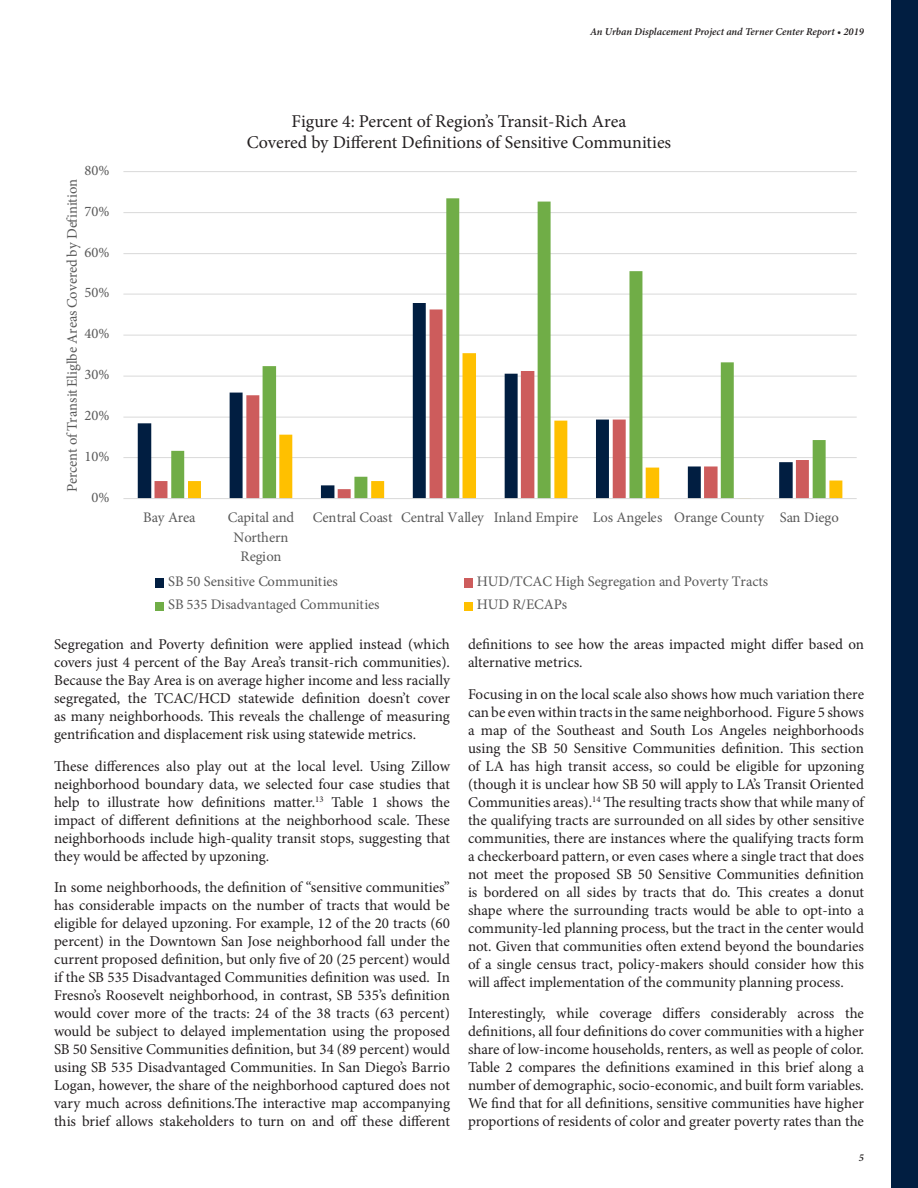
<style>
.page{position:relative;width:918px;height:1188px;background:#fff}
.page>*{position:absolute;margin:0;border:0;box-sizing:border-box;transform-origin:0 0}
.Figure_Title{font:18px "Minion Pro";color:#231f20}
.Body{font:15px/18px "Minion Pro";color:#231f20;text-align:justify}
.t1{font:14.55px/19.4px "Minion Pro";letter-spacing:-.005em;color:#595959;text-align:center}
.t2{font:italic 600 10.5px "Minion Pro";color:#231f20}
</style>
<div class="page">
<div style="left:891px;top:0;width:27px;height:1188px;background:#011e41"></div>
<hr style="left:123px;top:457px;width:734px;height:1px;background:#d9d9d9">
<hr style="left:123px;top:417px;width:734px;height:1px;background:#d9d9d9">
<hr style="left:123px;top:376px;width:734px;height:1px;background:#d9d9d9">
<hr style="left:123px;top:335px;width:734px;height:1px;background:#d9d9d9">
<hr style="left:123px;top:294px;width:734px;height:1px;background:#d9d9d9">
<hr style="left:123px;top:253px;width:734px;height:1px;background:#d9d9d9">
<hr style="left:123px;top:212px;width:734px;height:1px;background:#d9d9d9">
<hr style="left:123px;top:171px;width:734px;height:1px;background:#d9d9d9">
<svg style="left:138px;top:334px;width:17px;height:164px"></svg>
<svg style="left:171px;top:198px;width:655px;height:300px"></svg>
<svg style="left:188px;top:353px;width:654px;height:145px"></svg>
<hr style="left:123px;top:498px;width:734px;height:1px;background:#d9d9d9">
<div style="left:156px;top:578px;width:8px;height:9px;background:#011e41"></div>
<div style="left:464px;top:578px;width:9px;height:9px;background:#cd5c5c"></div>
<div style="left:156px;top:602px;width:8px;height:9px;background:#70ad47"></div>
<div style="left:464px;top:602px;width:9px;height:9px;background:#ffc000"></div>
<p class="t2" style="left:590px;top:24px;width:275px">An Urban Displacement Project and Terner Center Report • 2019</p>
<p class="t1" style="left:84px;top:161px;width:27px">80%</p>
<p class="t1" style="left:63px;top:492px;width:314px;rotate:-90deg">Percent of Transit Eliglbe Areas Covered by Definition</p>
<p class="t1" style="left:84px;top:201px;width:27px">70%</p>
<p class="t1" style="left:84px;top:242px;width:27px">60%</p>
<p class="t1" style="left:84px;top:283px;width:27px">50%</p>
<p class="t1" style="left:84px;top:324px;width:27px">40%</p>
<p class="t1" style="left:84px;top:365px;width:27px">30%</p>
<p class="t1" style="left:84px;top:406px;width:27px">20%</p>
<p class="t1" style="left:84px;top:447px;width:27px">10%</p>
<p class="t1" style="left:91px;top:487px;width:20px">0%</p>
<p class="Figure_Title" style="left:292px;top:109px;width:336px">Figure 4: Percent of Region’s Transit-Rich Area</p>
<p class="Figure_Title" style="left:247px;top:131px;width:426px">Covered by Different Definitions of Sensitive Communities</p>
<p class="t1" style="left:143px;top:508px;width:54px">Bay Area</p>
<p class="t1" style="left:228px;top:508px;width:68px">Capital and<br>Northern<br>Region</p>
<p class="t1" style="left:313px;top:508px;width:528px">Central Coast Central Valley Inland Empire Los Angeles Orange County San Diego</p>
<p class="t1" style="left:168px;top:572px;width:171px">SB 50 Sensitive Communities</p>
<p class="t1" style="left:477px;top:572px;width:293px">HUD/TCAC High Segregation and Poverty Tracts</p>
<p class="t1" style="left:168px;top:595px;width:213px">SB 535 Disadvantaged Communities</p>
<p class="t1" style="left:477px;top:595px;width:92px">HUD R/ECAPs</p>
<p class="Body" style="left:54px;top:636px;width:398px">Segregation and Poverty definition were applied instead (which covers just 4 percent of the Bay Area’s transit-rich communities).<br>Because the Bay Area is on average higher income and less racially segregated, the TCAC/HCD statewide definition doesn’t cover as many neighborhoods. This reveals the challenge of measuring gentrification and displacement risk using statewide metrics.</p>
<p class="Body" style="left:54px;top:757px;width:398px">These differences also play out at the local level. Using Zillow neighborhood boundary data, we selected four case studies that help to illustrate how definitions matter.<sup>13</sup> Table 1 shows the impact of different definitions at the neighborhood scale. These neighborhoods include high-quality transit stops, suggesting that they would be affected by upzoning.</p>
<p class="Body" style="left:54px;top:879px;width:398px">In some neighborhoods, the definition of “sensitive communities” has considerable impacts on the number of tracts that would be eligible for delayed upzoning. For example, 12 of the 20 tracts (60 percent) in the Downtown San Jose neighborhood fall under the current proposed definition, but only five of 20 (25 percent) would if the SB 535 Disadvantaged Communities definition was used. In Fresno’s Roosevelt neighborhood, in contrast, SB 535’s definition would cover more of the tracts: 24 of the 38 tracts (63 percent) would be subject to delayed implementation using the proposed SB 50 Sensitive Communities definition, but 34 (89 percent) would using SB 535 Disadvantaged Communities. In San Diego’s Barrio Logan, however, the share of the neighborhood captured does not vary much across definitions.The interactive map accompanying this brief allows stakeholders to turn on and off these different</p>
<p class="Body" style="left:468px;top:636px;width:398px">definitions to see how the areas impacted might differ based on alternative metrics.</p>
<p class="Body" style="left:468px;top:685px;width:398px">Focusing in on the local scale also shows how much variation there can be even within tracts in the same neighborhood. Figure 5 shows a map of the Southeast and South Los Angeles neighborhoods using the SB 50 Sensitive Communities definition. This section of LA has high transit access, so could be eligible for upzoning (though it is unclear how SB 50 will apply to LA’s Transit Oriented Communities areas).<sup>14</sup> The resulting tracts show that while many of the qualifying tracts are surrounded on all sides by other sensitive communities, there are instances where the qualifying tracts form a checkerboard pattern, or even cases where a single tract that does not meet the proposed SB 50 Sensitive Communities definition is bordered on all sides by tracts that do. This creates a donut shape where the surrounding tracts would be able to opt-into a community-led planning process, but the tract in the center would not. Given that communities often extend beyond the boundaries of a single census tract, policy-makers should consider how this will affect implementation of the community planning process.</p>
<p class="Body" style="left:468px;top:1005px;width:398px">Interestingly, while coverage differs considerably across the definitions, all four definitions do cover communities with a higher share of low-income households, renters, as well as people of color.<br>Table 2 compares the definitions examined in this brief along a number of demographic, socio-economic, and built form variables.<br>We find that for all definitions, sensitive communities have higher proportions of residents of color and greater poverty rates than the</p>
<p class="t2" style="left:859px;top:1150px;width:7px">5</p>
</div>
